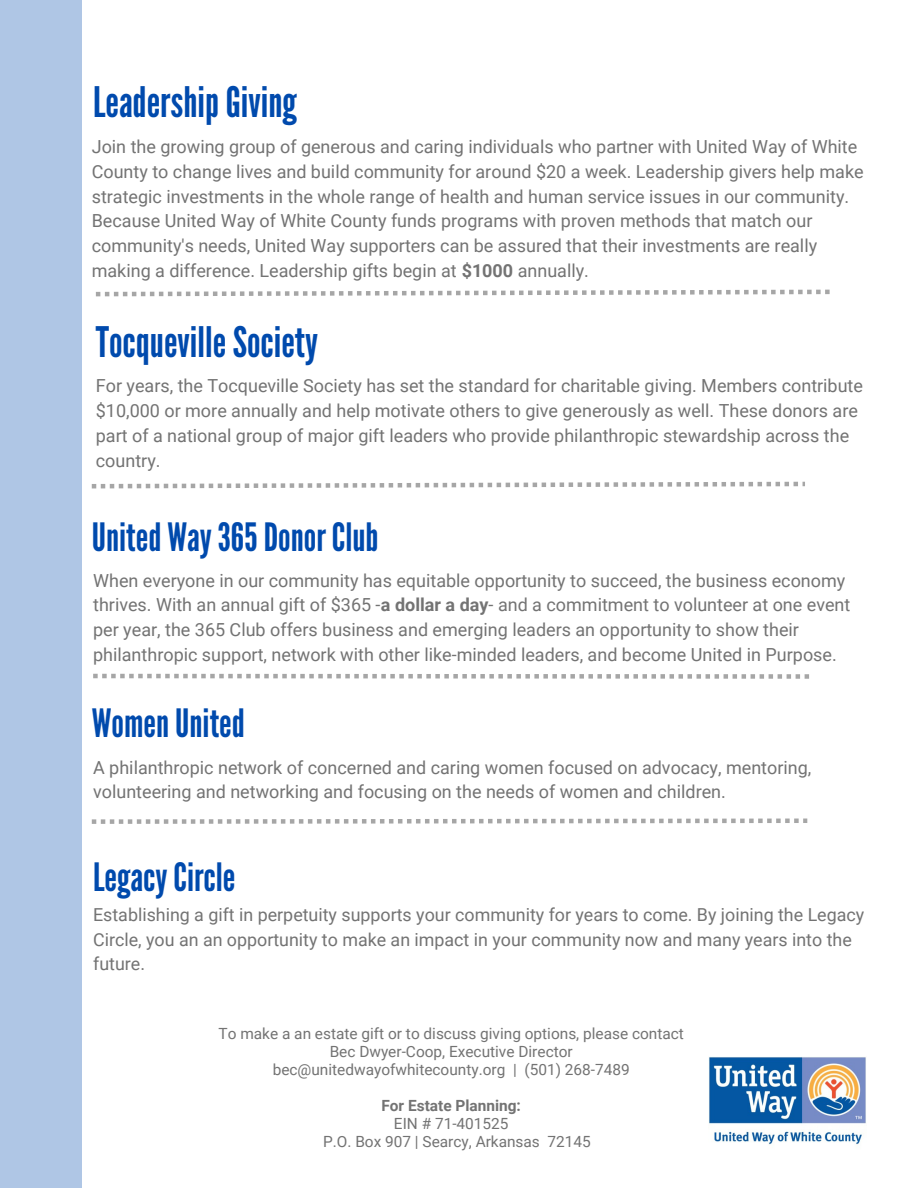
<style>
.page{position:relative;width:918px;height:1188px;background:#fff}
.page>*{position:absolute;margin:0;border:0;box-sizing:border-box;transform-origin:0 0}
.t1{font:42px "League Gothic";color:#004aad}
.t2{font:39px "League Gothic";color:#004aad}
.t3{font:18px/24.8px "Roboto";color:#737373}
.t4{font:17.85px/24.6px "Roboto";color:#737373}
.t5{font:15.45px "Roboto";color:#737373}
.t6{font:700 15.45px "Roboto";color:#737373}
.s1{font-weight:700}
</style>
<div class="page">
<svg style="left:96px;top:290px;width:734px;height:6px"></svg>
<svg style="left:92px;top:482px;width:713px;height:6px"></svg>
<svg style="left:93px;top:674px;width:716px;height:5px"></svg>
<svg style="left:92px;top:819px;width:715px;height:5px"></svg>
<div style="left:0;top:0;width:81px;height:1188px;background:#afc6e5"></div>
<img style="left:709px;top:1056px;width:157px;height:89px">
<p class="t1" style="left:93px;top:78px;width:205px">LeadershipGiving</p>
<p class="t3" style="left:92px;top:135px;width:773px">Join the growing group of generous and caring individuals who partner with United Way of White County to change lives and build community for around $20 a week. Leadership givers help make strategic investments in the whole range of health and human service issues in our community.<br>Because United Way of White County funds programs with proven methods that match our community's needs, United Way supporters can be assured that their investments are really making a difference. Leadership gifts begin at <span class="s1">$1000</span> annually.</p>
<p class="t1" style="left:96px;top:317px;width:224px">TocquevilleSociety</p>
<p class="t3" style="left:96px;top:374px;width:769px">For years, the Tocqueville Society has set the standard for charitable giving. Members contribute $10,000 or more annually and help motivate others to give generously as well. These donors are part of a national group of major gift leaders who provide philanthropic stewardship across the country.</p>
<p class="t2" style="left:92px;top:514px;width:288px">United Way365DonorClub</p>
<p class="t3" style="left:93px;top:568px;width:759px">When everyone in our community has equitable opportunity to succeed, the business economy thrives. With an annual gift of $365 -<span class="s1">a dollar a day</span>- and a commitment to volunteer at one event per year, the 365 Club offers business and emerging leaders an opportunity to show their philanthropic support, network with other like-minded leaders, and become United in Purpose.</p>
<p class="t2" style="left:92px;top:701px;width:155px">WomenUnited</p>
<p class="t3" style="left:93px;top:755px;width:720px">A philanthropic network of concerned and caring women focused on advocacy, mentoring, volunteering and networking and focusing on the needs of women and children.</p>
<p class="t2" style="left:93px;top:854px;width:144px">LegacyCircle</p>
<p class="t4" style="left:93px;top:903px;width:773px">Establishing a gift in perpetuity supports your community for years to come. By joining the Legacy<br>Circle, you an an opportunity to make an impact in your community now and many years into the future.</p>
<p class="t5" style="left:219px;top:1025px;width:467px">To make a an estate gift or to discuss giving options, please contact</p>
<p class="t5" style="left:330px;top:1043px;width:245px">Bec Dwyer-Coop, Executive Director</p>
<p class="t5" style="left:273px;top:1061px;width:358px">bec@unitedwayofwhitecounty.org | (501) 268-7489</p>
<p class="t6" style="left:381px;top:1097px;width:141px">For Estate Planning:</p>
<p class="t5" style="left:394px;top:1115px;width:116px">EIN # 71-401525</p>
<p class="t5" style="left:323px;top:1133px;width:269px">P.O. Box 907 | Searcy, Arkansas 72145</p>
</div>
